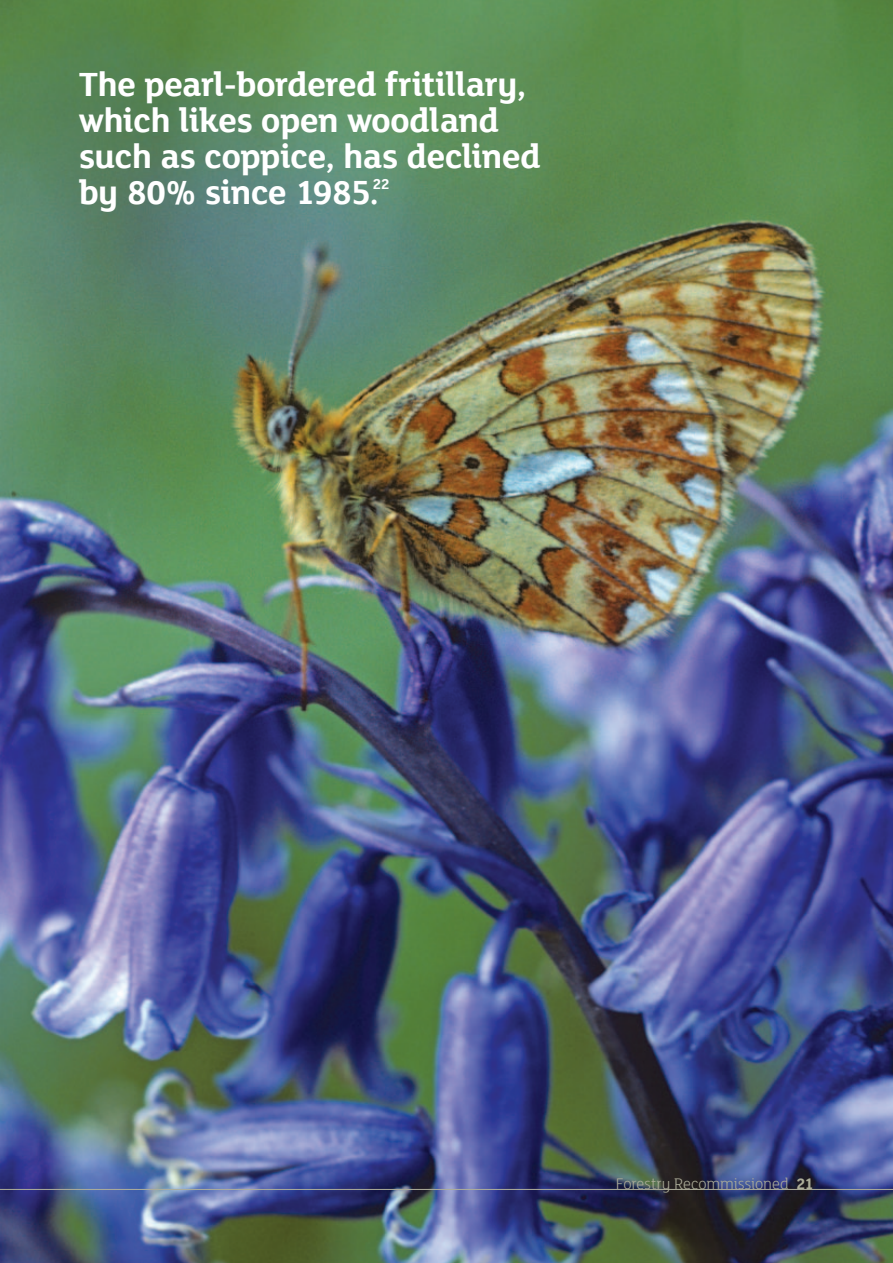
<style>
.page{position:relative;width:893px;height:1263px;background:#fff}
.page>*{position:absolute;margin:0;border:0;box-sizing:border-box;transform-origin:0 0}
.t1{font:700 36px/36px "FS Lola";letter-spacing:-.015em;color:#fff}
.t2{font:300 16.5px "FS Lola";letter-spacing:-.01em;color:#aeae9a}
.t3{font:700 15.75px "FS Lola";color:#fff}
.s1{font-weight:700}
</style>
<div class="page">
<img style="left:0;top:0;width:893px;height:1263px">
<hr style="left:0;top:1189px;width:893px;height:1px;background:#aeae9a">
<p class="t1" style="left:79px;top:65px;width:463px">The pearl-bordered fritillary, which likes open woodland such as coppice, has declined by 80% since 1985.</p>
<p class="t3" style="left:372px;top:173px;width:19px">22</p>
<p class="t2" style="left:616px;top:1173px;width:199px">Forestry Recommissioned <span class="s1">21</span></p>
</div>
